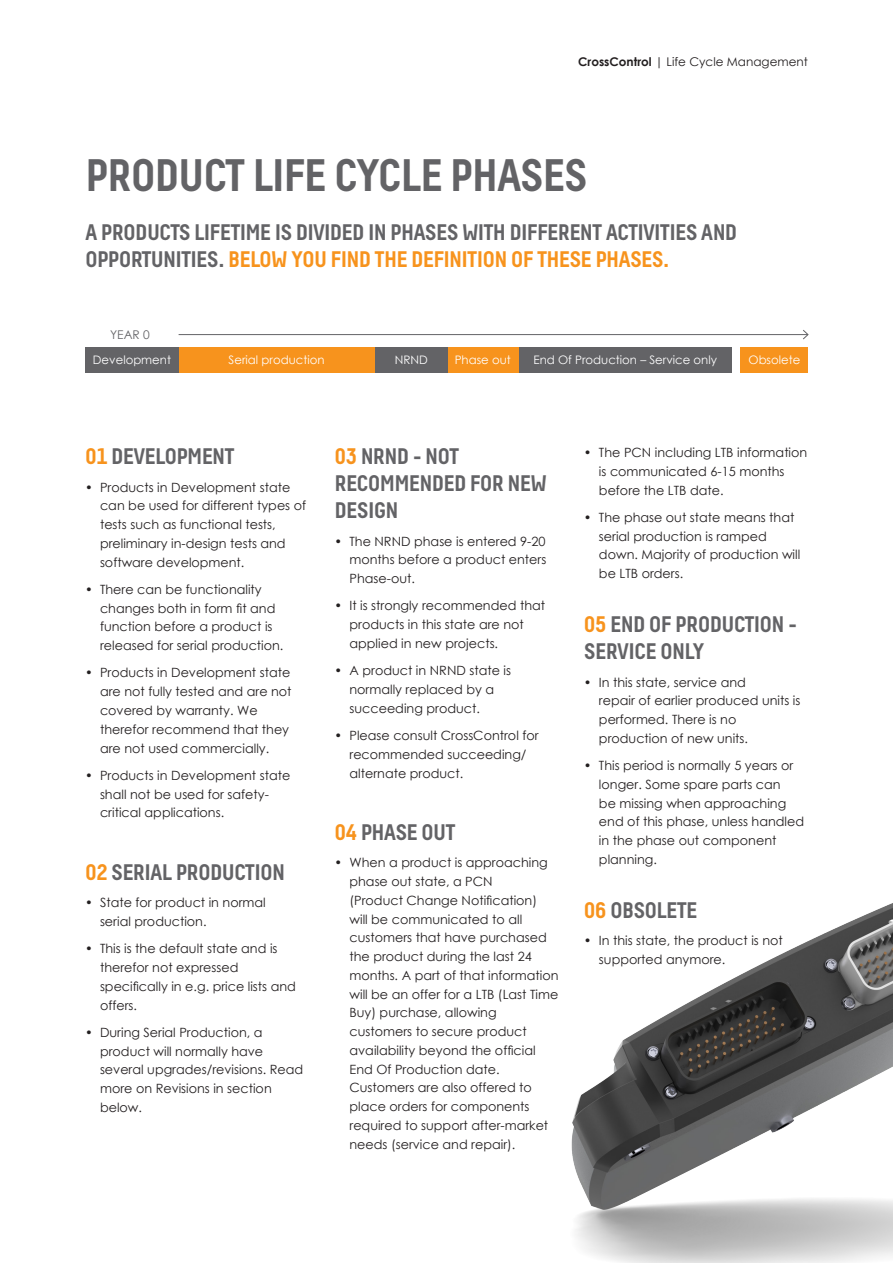
<style>
.page{position:relative;width:893px;height:1263px;background:#fff}
.page>*{position:absolute;margin:0;border:0;box-sizing:border-box;transform-origin:0 0}
._02_Headline_2{font:700 45.45px "Decima Pro A";letter-spacing:-.035em;color:#636366}
._03_Headline_3{font:700 22.5px/27px "Decima Pro A";letter-spacing:-.035em;color:#636366}
._06_Body_-_list{font:700 22.5px "Decima Pro A";letter-spacing:-.035em;color:#636366}
.t1{font:12.75px/18.8px "Century Gothic";color:#231f20}
.t2{font:12px "Century Gothic";color:#231f20}
.t3{font:12px "Century Gothic";color:#636366}
.t4{font:11.7px "Century Gothic";color:#fff}
.s1{font-weight:700}
.s2{color:#f7931d}
</style>
<div class="page">
<img style="left:571px;top:903px;width:322px;height:360px">
<div style="left:85px;top:347px;width:94px;height:26px;background:#636366"></div>
<div style="left:447px;top:347px;width:72px;height:26px;background:#f7931d"></div>
<div style="left:741px;top:347px;width:67px;height:26px;background:#f7931d"></div>
<div style="left:179px;top:347px;width:196px;height:26px;background:#f7931d"></div>
<div style="left:519px;top:347px;width:212px;height:26px;background:#636366"></div>
<div style="left:375px;top:347px;width:73px;height:26px;background:#636366"></div>
<hr style="left:179px;top:334px;width:629px;height:1px;background:#636366">
<svg style="left:803px;top:330px;width:5px;height:10px"></svg>
<p class="t2" style="left:578px;top:54px;width:231px"><span class="s1">CrossControl</span> | Life Cycle Management</p>
<p class="_02_Headline_2" style="left:85px;top:148px;width:504px">PRODUCT LIFE CYCLE PHASES</p>
<p class="_03_Headline_3" style="left:85px;top:218px;width:654px">A PRODUCTS LIFETIME IS DIVIDED IN PHASES WITH DIFFERENT ACTIVITIES AND<br>OPPORTUNITIES. <span class="s2">BELOW YOU FIND THE DEFINITION OF THESE PHASES.</span></p>
<p class="t3" style="left:110px;top:326px;width:41px">YEAR 0</p>
<p class="t4" style="left:93px;top:352px;width:80px">Development</p>
<p class="t4" style="left:229px;top:352px;width:97px">Serial production</p>
<p class="t4" style="left:395px;top:352px;width:35px">NRND</p>
<p class="t4" style="left:455px;top:352px;width:58px">Phase out</p>
<p class="t4" style="left:533px;top:352px;width:185px">End Of Production – Service only</p>
<p class="t4" style="left:748px;top:352px;width:53px">Obsolete</p>
<p class="_03_Headline_3" style="left:85px;top:443px;width:151px"><span class="s2">01</span> DEVELOPMENT</p>
<p class="t1" style="left:100px;top:477px;width:208px;text-indent:-15px">• Products in Development state can be used for different types of tests such as functional tests, preliminary in-design tests and software development.</p>
<p class="t1" style="left:100px;top:580px;width:185px;text-indent:-15px">• There can be functionality changes both in form fit and function before a product is released for serial production.</p>
<p class="t1" style="left:100px;top:663px;width:193px;text-indent:-15px">• Products in Development state are not fully tested and are not covered by warranty. We therefor recommend that they are not used commercially.</p>
<p class="t1" style="left:100px;top:765px;width:192px;text-indent:-15px">• Products in Development state shall not be used for safety&shy;critical applications.</p>
<p class="_03_Headline_3" style="left:85px;top:858px;width:202px"><span class="s2">02</span> SERIAL PRODUCTION</p>
<p class="t1" style="left:100px;top:893px;width:167px;text-indent:-15px">• State for product in normal serial production.</p>
<p class="t1" style="left:100px;top:939px;width:197px;text-indent:-15px">• This is the default state and is therefor not expressed specifically in e.g. price lists and offers.</p>
<p class="t1" style="left:100px;top:1023px;width:205px;text-indent:-15px">• During Serial Production, a product will normally have several upgrades/revisions. Read more on Revisions in section below.</p>
<p class="_03_Headline_3" style="left:334px;top:443px;width:214px"><span class="s2">03</span> NRND - NOT<br>RECOMMENDED FOR NEW<br>DESIGN</p>
<p class="t1" style="left:349px;top:531px;width:198px;text-align:justify;text-indent:-15px">• The NRND phase is entered 9-20 months before a product enters Phase-out.</p>
<p class="t1" style="left:349px;top:596px;width:197px;text-indent:-15px">• It is strongly recommended that products in this state are not applied in new projects.</p>
<p class="t1" style="left:349px;top:661px;width:163px;text-indent:-15px">• A product in NRND state is normally replaced by a succeeding product.</p>
<p class="t1" style="left:349px;top:726px;width:191px;text-indent:-15px">• Please consult CrossControl for recommended succeeding/ alternate product.</p>
<p class="_06_Body_-_list" style="left:334px;top:819px;width:123px"><span class="s2">04</span> PHASE OUT</p>
<p class="t1" style="left:349px;top:853px;width:210px;text-indent:-15px">• When a product is approaching phase out state, a PCN<br>(Product Change Notification) will be communicated to all customers that have purchased the product during the last 24 months. A part of that information will be an offer for a LTB (Last Time<br>Buy) purchase, allowing customers to secure product availability beyond the official<br>End Of Production date.<br>Customers are also offered to place orders for components required to support after-market needs (service and repair).</p>
<p class="t1" style="left:599px;top:443px;width:210px;text-indent:-15px">• The PCN including LTB information is communicated 6-15 months before the LTB date.</p>
<p class="t1" style="left:599px;top:508px;width:203px;text-indent:-15px">• The phase out state means that serial production is ramped down. Majority of production will be LTB orders.</p>
<p class="_03_Headline_3" style="left:584px;top:611px;width:215px"><span class="s2">05</span> END OF PRODUCTION -<br>SERVICE ONLY</p>
<p class="t1" style="left:599px;top:672px;width:203px;text-indent:-15px">• In this state, service and<br>repair of earlier produced units is performed. There is no production of new units.</p>
<p class="t1" style="left:599px;top:756px;width:207px;text-indent:-15px">• This period is normally 5 years or longer. Some spare parts can<br>be missing when approaching end of this phase, unless handled in the phase out component planning.</p>
<p class="_03_Headline_3" style="left:584px;top:896px;width:115px"><span class="s2">06</span> OBSOLETE</p>
<p class="t1" style="left:599px;top:931px;width:185px;text-indent:-15px">• In this state, the product is not supported anymore.</p>
</div>
